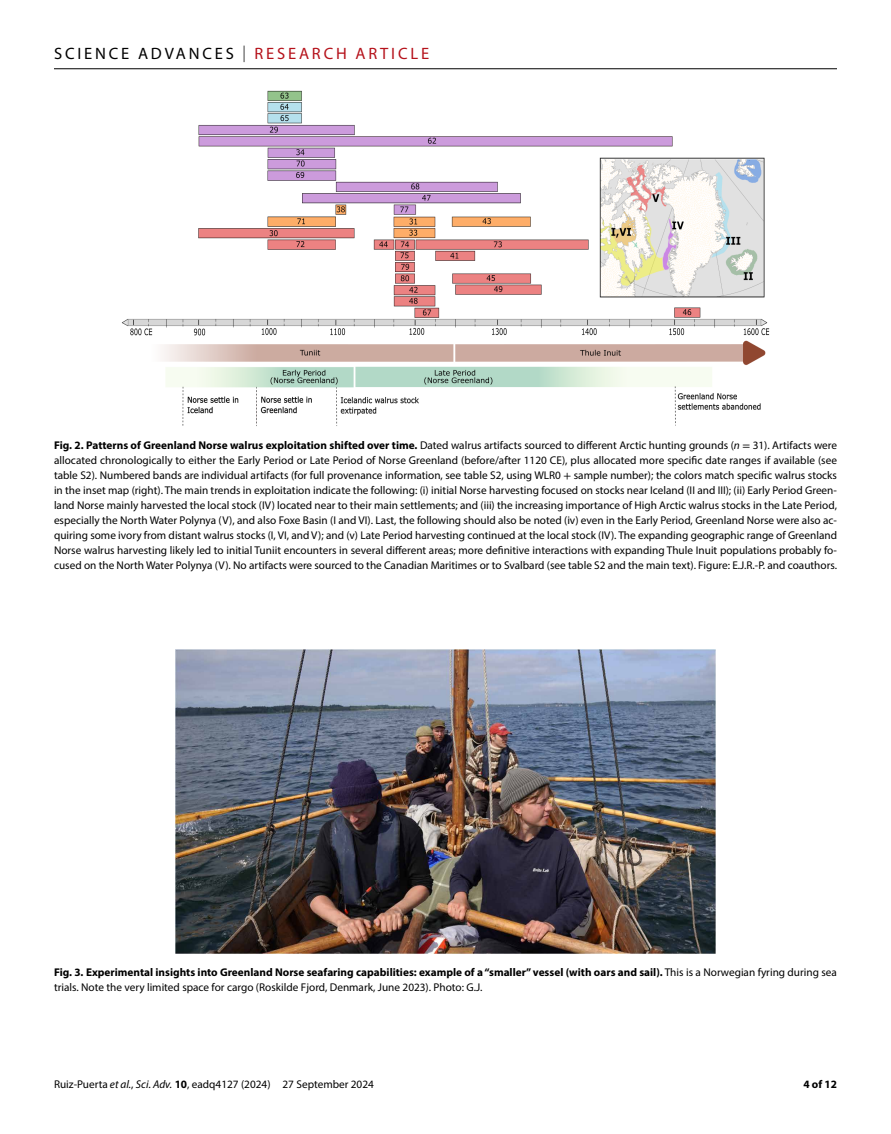
<style>
.page{position:relative;width:891px;height:1134px;background:#fff}
.page>*{position:absolute;margin:0;border:0;box-sizing:border-box;transform-origin:0 0}
.t1{font:16.5px "Myriad Pro";letter-spacing:.17em;color:#000}
.t2{font:11.25px/15px "Myriad Pro";color:#000;text-align:justify}
.t3{font:700 11.25px "Myriad Pro";color:#000}
.s1{font-weight:300}
.s2{color:#b5121b}
.s3{font-weight:700}
.s4{font-style:italic}
.s5{font-family:"STIX"}
</style>
<div class="page">
<hr style="left:54px;top:68px;width:783px;height:1px;background:#000">
<img style="left:121px;top:90px;width:649px;height:336px">
<img style="left:176px;top:650px;width:540px;height:304px">
<h1 class="t1" style="left:54px;top:44px;width:376px">Science Adva nces <span class="s1">|</span> <span class="s2">Resear ch Ar ticle</span></h1>
<p class="t2" style="left:54px;top:437px;width:785px"><span class="s3">Fig. 2. Patterns of Greenland Norse walrus exploitation shifted over time.</span> Dated walrus artifacts sourced to different Arctic hunting grounds (<span class="s4">n</span> <span class="s5">=</span> 31). Artifacts were allocated chronologically to either the Early Period or Late Period of Norse Greenland (before/after 1120 CE), plus allocated more specific date ranges if available (see table S2). Numbered bands are individual artifacts (for full provenance information, see table S2, using WLR0 <span class="s5">+</span> sample number); the colors match specific walrus stocks in the inset map (right). The main trends in exploitation indicate the following: (i) initial Norse harvesting focused on stocks near Iceland (II and III); (ii) Early Period Green&shy;land Norse mainly harvested the local stock (IV) located near to their main settlements; and (iii) the increasing importance of H igh Arctic walrus stocks in the Late Period, especially the North Water Polynya (V), and also Foxe Basin (I and VI). Last, the following should also be noted (iv) even in the Early Period, Greenland Norse were also ac&shy;quiring some ivory from distant walrus stocks (I, VI, and V); and (v) Late Period harvesting continued at the local stock (IV). The expanding geographic range of Greenland Norse walrus harvesting likely led to initial Tuniit encounters in several different areas; more definitive interactions with expanding Thule I nuit populations probably fo&shy;cused on the North Water Polynya (V). No artifacts were sourced to the Canadian Maritimes or to Svalbard (see table S2 and the main text). Figure: E.J.R.-P. and coauthors.</p>
<p class="t2" style="left:54px;top:965px;width:785px"><span class="s3">Fig. 3. Experimental insights into Greenland Norse seafaring capabilities: example of a “smaller” vessel (with oars and sail).</span> This is a Norwegian fyring during sea trials. Note the very limited space for cargo (Roskilde Fjord, Denmark, June 2023). Photo: G.J.</p>
<p class="t2" style="left:54px;top:1076px;width:321px">Ruiz-Puerta <span class="s4">et al.</span>, <span class="s4">Sci. Adv.</span> <span class="s3">10</span>, eadq4127 (2024) 27 September 2024</p>
<p class="t3" style="left:803px;top:1076px;width:35px">4 of 12</p>
</div>
